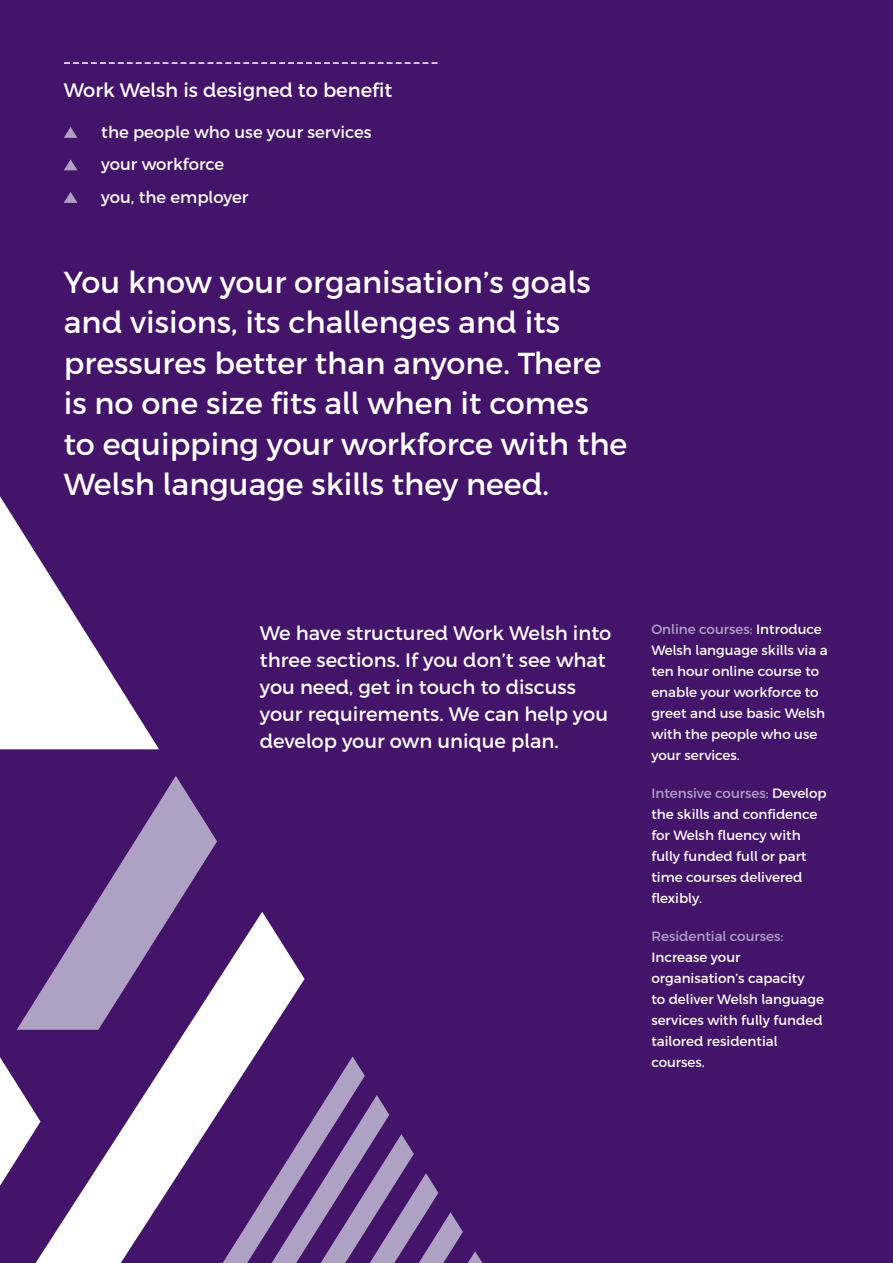
<style>
.page{position:relative;width:893px;height:1263px;background:#44146b}
.page>*{position:absolute;margin:0;border:0;box-sizing:border-box;transform-origin:0 0}
.t1{font:30.3px/40.5px "Cymraeg";color:#fff}
.t2{font:19.5px/27px "Cymraeg";color:#fff}
.t3{font:16.5px/32.5px "Cymraeg";color:#fff}
.t4{font:13.5px/21px "Cymraeg";color:#fff}
.t5{font:13.5px "Cymraeg";color:#afa1c4}
.s1{color:#afa1c4}
</style>
<div class="page">
<svg style="left:64px;top:127px;width:13px;height:11px"></svg>
<svg style="left:64px;top:159px;width:13px;height:11px"></svg>
<svg style="left:64px;top:192px;width:13px;height:11px"></svg>
<svg style="left:64px;top:62px;width:373px;height:2px"></svg>
<svg style="left:0;top:496px;width:159px;height:253px"></svg>
<svg style="left:17px;top:776px;width:200px;height:254px"></svg>
<svg style="left:0;top:1057px;width:36px;height:129px"></svg>
<svg style="left:36px;top:912px;width:269px;height:351px"></svg>
<svg style="left:223px;top:1056px;width:259px;height:207px"></svg>
<h2 class="t2" style="left:64px;top:76px;width:330px">Work Welsh is designed to benefit</h2>
<p class="t3" style="left:101px;top:116px;width:272px">the people who use your services your workforce<br>you, the employer</p>
<h1 class="t1" style="left:64px;top:262px;width:565px">You know your organisation’s goals and visions, its challenges and its pressures better than anyone. There is no one size fits all when it comes<br>to equipping your workforce with the Welsh language skills they need.</h1>
<h2 class="t2" style="left:260px;top:619px;width:353px">We have structured Work Welsh into three sections. If you don’t see what you need, get in touch to discuss your requirements. We can help you develop your own unique plan.</h2>
<p class="t4" style="left:651px;top:619px;width:178px"><span class="s1">Online courses:</span> Introduce<br>Welsh language skills via a ten hour online course to enable your workforce to greet and use basic Welsh with the people who use your services.</p>
<p class="t4" style="left:651px;top:783px;width:177px"><span class="s1">Intensive courses:</span> Develop the skills and confidence for Welsh fluency with fully funded full or part time courses delivered flexibly.</p>
<p class="t5" style="left:651px;top:928px;width:134px">Residential courses:</p>
<p class="t4" style="left:651px;top:947px;width:174px">Increase your organisation’s capacity<br>to deliver Welsh language services with fully funded tailored residential courses.</p>
</div>
